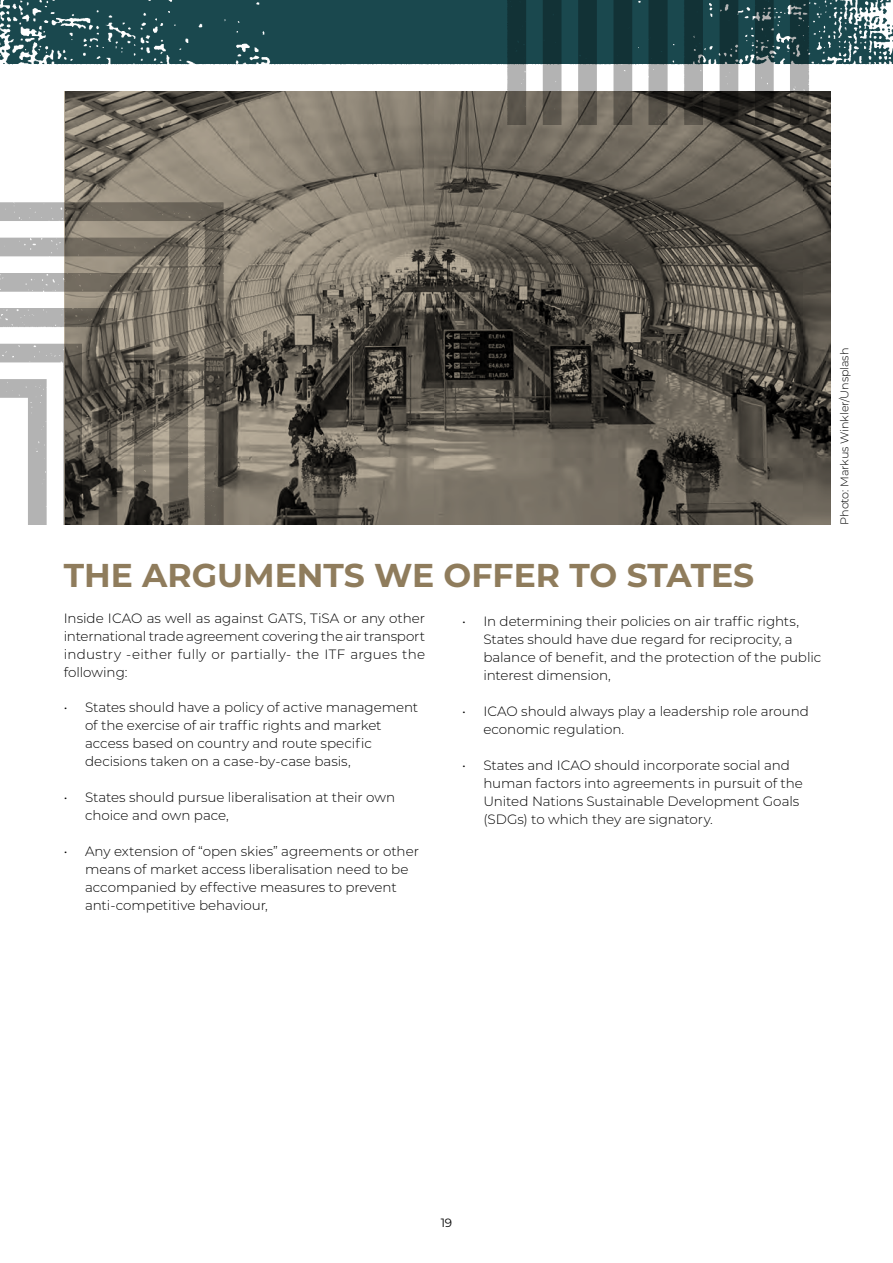
<style>
.page{position:relative;width:893px;height:1263px;background:#fff}
.page>*{position:absolute;margin:0;border:0;box-sizing:border-box;transform-origin:0 0}
.t1{font:700 33px "Montserrat";color:#8f7c5c}
.t2{font:300 13.5px/18px "Montserrat";letter-spacing:-.005em;color:#000}
.t3{font:12px "Montserrat";color:#000}
.t4{font:300 11.25px "Montserrat";letter-spacing:-.015em;color:#000}
</style>
<div class="page">
<img style="left:0;top:0;width:893px;height:65px">
<svg style="left:64px;top:91px;width:766px;height:434px;background:#665f55"></svg>
<img style="left:0;top:192px;width:235px;height:333px">
<img style="left:408px;top:0;width:411px;height:125px">
<h1 class="t1" style="left:64px;top:551px;width:692px">THE ARGUMENTS WE OFFER TO STATES</h1>
<p class="t2" style="left:64px;top:609px;width:363px;text-align:justify">Inside ICAO as well as against GATS, TiSA or any other international trade agreement covering the air transport industry -either fully or partially- the ITF argues the following:</p>
<p class="t2" style="left:85px;top:698px;width:335px;text-indent:-21px">• States should have a policy of active management of the exercise of air traffic rights and market access based on country and route specific decisions taken on a case-by-case basis,</p>
<p class="t2" style="left:85px;top:788px;width:312px;text-indent:-21px">• States should pursue liberalisation at their own choice and own pace,</p>
<p class="t2" style="left:85px;top:842px;width:335px;text-indent:-21px">• Any extension of “open skies” agreements or other means of market access liberalisation need to be accompanied by effective measures to prevent anti-competitive behaviour,</p>
<p class="t2" style="left:483px;top:612px;width:339px;text-indent:-21px">• In determining their policies on air traffic rights, States should have due regard for reciprocity, a balance of benefit, and the protection of the public interest dimension,</p>
<p class="t2" style="left:483px;top:702px;width:327px;text-indent:-21px">• ICAO should always play a leadership role around economic regulation.</p>
<p class="t2" style="left:483px;top:756px;width:321px;text-indent:-21px">• States and ICAO should incorporate social and human factors into agreements in pursuit of the United Nations Sustainable Development Goals (SDGs) to which they are signatory.</p>
<p class="t4" style="left:837px;top:525px;width:179px;rotate:-90deg">Photo: Markus Winkler/Unsplash</p>
<p class="t3" style="left:441px;top:1214px;width:13px">19</p>
</div>
